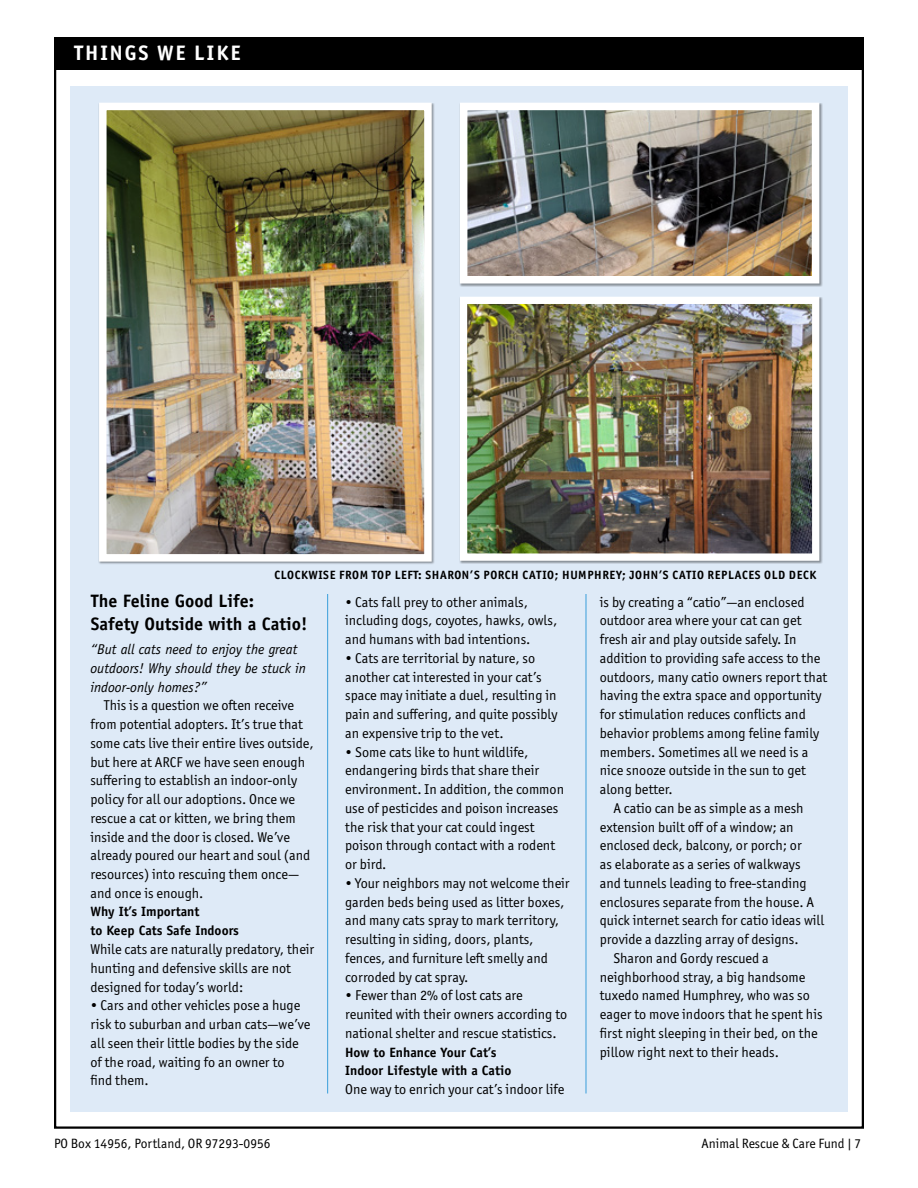
<style>
.page{position:relative;width:918px;height:1188px;background:#fff}
.page>*{position:absolute;margin:0;border:0;box-sizing:border-box;transform-origin:0 0}
.t1{font:700 21px "Officina Sans ITC Pro";letter-spacing:.1em;color:#fff}
.t2{font:700 18px/22.5px "Officina Sans";color:#000}
.t3{font:14.25px/18.8px "Officina Sans ITC Pro";color:#000}
.t4{font:italic 14.25px/18.8px "Officina Sans";color:#000}
.t5{font:700 13.5px/18.8px "Officina Sans";color:#000}
.t6{font:13.5px "Officina Sans ITC Pro";color:#000}
.t7{font:700 12px "Officina Sans ITC Pro";letter-spacing:.05em;color:#000}
</style>
<div class="page">
<div style="left:70px;top:87px;width:778px;height:1025px;background:#deeaf7"></div>
<div style="left:54px;top:38px;width:809px;height:32px;background:#000"></div>
<img style="left:108px;top:112px;width:315px;height:441px">
<div style="left:99px;top:103px;width:333px;height:459px;border:8px solid #fff"></div>
<div style="left:459px;top:103px;width:364px;height:183px;background:#000;opacity:.4"></div>
<img style="left:469px;top:112px;width:341px;height:163px">
<div style="left:460px;top:103px;width:359px;height:181px;border:8px solid #fff"></div>
<hr style="left:327px;top:594px;width:1px;height:500px;background:#4ba6dd">
<hr style="left:585px;top:594px;width:2px;height:500px;background:#4ba6dd">
<div style="left:459px;top:297px;width:364px;height:267px;background:#000;opacity:.4"></div>
<img style="left:468px;top:305px;width:343px;height:248px">
<div style="left:460px;top:297px;width:359px;height:264px;border:7px solid #fff"></div>
<h1 class="t1" style="left:74px;top:40px;width:168px">THINGS WE LIKE</h1>
<p class="t7" style="left:274px;top:567px;width:543px">CLOCKWISE FROM TOP LEFT: SHARON’S PORCH CATIO; HUMPHREY; JOHN’S CATIO REPLACES OLD DECK</p>
<p class="t2" style="left:91px;top:589px;width:218px">The Feline Good Life:<br>Safety Outside with a Catio!</p>
<p class="t3" style="left:600px;top:592px;width:206px">is by creating a “catio”—an enclosed</p>
<p class="t3" style="left:600px;top:611px;width:203px">outdoor area where your cat can get</p>
<p class="t3" style="left:600px;top:630px;width:198px">fresh air and play outside safely. In</p>
<p class="t3" style="left:600px;top:649px;width:222px">addition to providing safe access to the</p>
<p class="t3" style="left:600px;top:667px;width:229px">outdoors, many catio owners report that</p>
<p class="t3" style="left:600px;top:686px;width:223px">having the extra space and opportunity</p>
<p class="t3" style="left:600px;top:705px;width:207px">for stimulation reduces conflicts and</p>
<p class="t3" style="left:600px;top:724px;width:221px">behavior problems among feline family</p>
<p class="t3" style="left:600px;top:742px;width:210px">members. Sometimes all we need is a</p>
<p class="t3" style="left:600px;top:761px;width:208px">nice snooze outside in the sun to get</p>
<p class="t3" style="left:600px;top:780px;width:74px">along better.</p>
<p class="t3" style="left:613px;top:799px;width:192px">A catio can be as simple as a mesh</p>
<p class="t3" style="left:600px;top:817px;width:195px">extension built off of a window; an</p>
<p class="t3" style="left:600px;top:836px;width:203px">enclosed deck, balcony, or porch; or</p>
<p class="t3" style="left:600px;top:855px;width:202px">as elaborate as a series of walkways</p>
<p class="t3" style="left:600px;top:874px;width:208px">and tunnels leading to free-standing</p>
<p class="t3" style="left:600px;top:892px;width:216px">enclosures separate from the house. A</p>
<p class="t3" style="left:600px;top:911px;width:226px">quick internet search for catio ideas will</p>
<p class="t3" style="left:600px;top:930px;width:200px">provide a dazzling array of designs.</p>
<p class="t3" style="left:613px;top:949px;width:157px">Sharon and Gordy rescued a</p>
<p class="t3" style="left:600px;top:967px;width:207px">neighborhood stray, a big handsome</p>
<p class="t3" style="left:600px;top:986px;width:212px">tuxedo named Humphrey, who was so</p>
<p class="t3" style="left:600px;top:1005px;width:224px">eager to move indoors that he spent his</p>
<p class="t3" style="left:600px;top:1024px;width:219px">first night sleeping in their bed, on the</p>
<p class="t3" style="left:600px;top:1042px;width:181px">pillow right next to their heads.</p>
<p class="t3" style="left:345px;top:592px;width:214px">• Cats fall prey to other animals, including dogs, coyotes, hawks, owls, and humans with bad intentions.</p>
<p class="t3" style="left:345px;top:649px;width:214px">• Cats are territorial by nature, so another cat interested in your cat’s space may initiate a duel, resulting in pain and suffering, and quite possibly an expensive trip to the vet.</p>
<p class="t3" style="left:345px;top:742px;width:220px">• Some cats like to hunt wildlife, endangering birds that share their environment. In addition, the common use of pesticides and poison increases the risk that your cat could ingest poison through contact with a rodent or bird.</p>
<p class="t3" style="left:345px;top:874px;width:226px">• Your neighbors may not welcome their garden beds being used as litter boxes, and many cats spray to mark territory, resulting in siding, doors, plants, fences, and furniture left smelly and corroded by cat spray.</p>
<p class="t3" style="left:345px;top:986px;width:224px">• Fewer than 2% of lost cats are reunited with their owners according to national shelter and rescue statistics.</p>
<p class="t5" style="left:345px;top:1042px;width:168px">How to Enhance Your Cat’s<br>Indoor Lifestyle with a Catio</p>
<p class="t3" style="left:345px;top:1080px;width:221px">One way to enrich your cat’s indoor life</p>
<p class="t4" style="left:90px;top:640px;width:217px">“But all cats need to enjoy the great outdoors! Why should they be stuck in indoor-only homes?”</p>
<p class="t3" style="left:90px;top:696px;width:225px;text-indent:13px">This is a question we often receive from potential adopters. It’s true that some cats live their entire lives outside, but here at ARCF we have seen enough suffering to establish an indoor-only policy for all our adoptions. Once we rescue a cat or kitten, we bring them inside and the door is closed. We’ve already poured our heart and soul (and resources) into rescuing them once— and once is enough.</p>
<p class="t5" style="left:90px;top:902px;width:150px">Why It’s Important<br>to Keep Cats Safe Indoors</p>
<p class="t3" style="left:90px;top:940px;width:225px">While cats are naturally predatory, their hunting and defensive skills are not designed for today’s world:</p>
<p class="t3" style="left:90px;top:996px;width:222px">• Cars and other vehicles pose a huge risk to suburban and urban cats—we’ve all seen their little bodies by the side of the road, waiting fo an owner to<br>find them.</p>
<p class="t6" style="left:54px;top:1135px;width:218px">PO Box 14956, Portland, OR 97293-0956</p>
<p class="t6" style="left:702px;top:1135px;width:161px">Animal Rescue &amp; Care Fund | 7</p>
</div>
